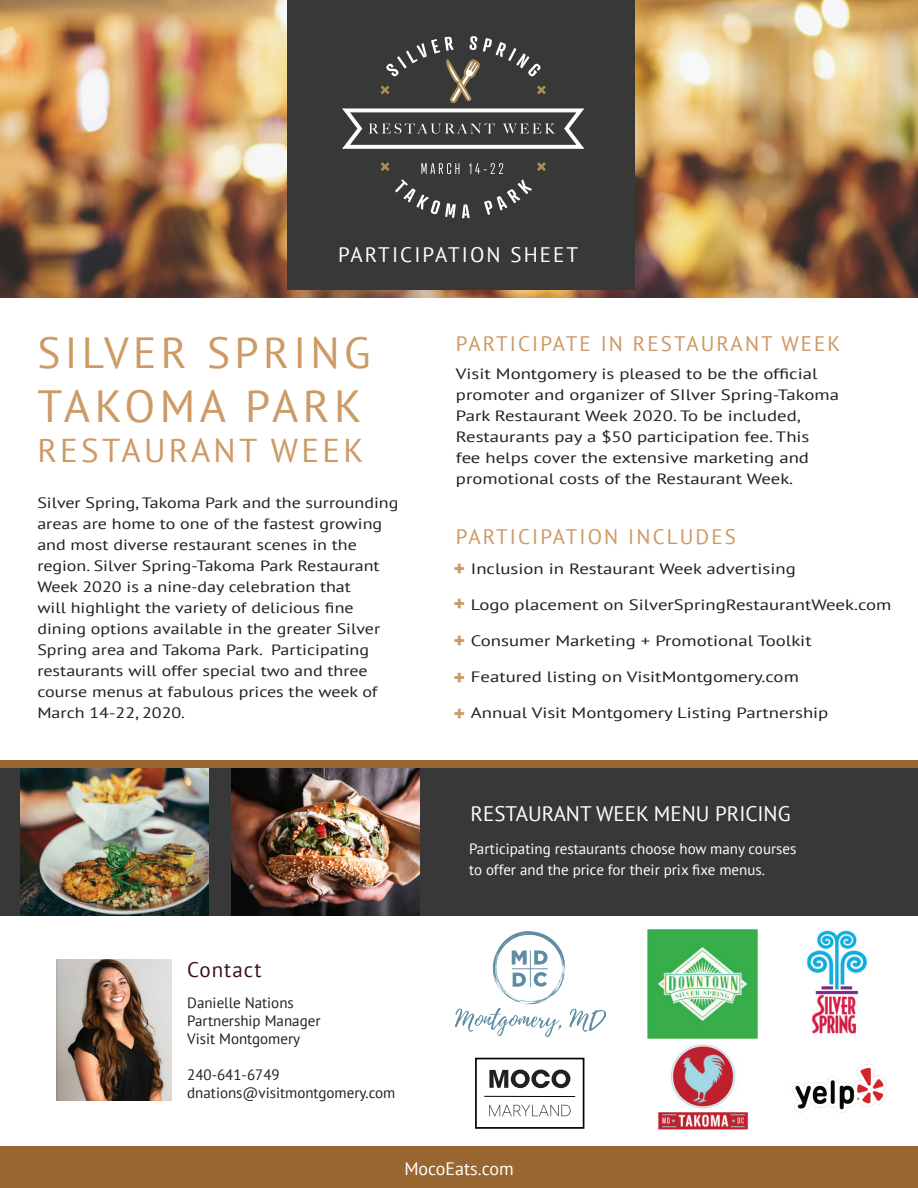
<style>
.page{position:relative;width:918px;height:1188px;background:#fff}
.page>*{position:absolute;margin:0;border:0;box-sizing:border-box;transform-origin:0 0}
.t1{font:45px "PT Sans";letter-spacing:.1em;color:#cd9965}
.t2{font:43.5px "PT Sans";letter-spacing:.1em;color:#cd9965}
.t3{font:33px "PT Sans";letter-spacing:.1em;color:#cd9965}
.t4{font:21px "PT Sans";letter-spacing:.1em;color:#cc9865}
.t5{font:21px "PT Sans";color:#fff}
.t6{font:21px "PT Sans";letter-spacing:.1em;color:#fff}
.t7{font:21px "PT Sans";letter-spacing:.05em;color:#3b1020}
.t8{font:18px "PT Sans";color:#fff}
.t9{font:900 18px/36.2px "Arial";color:#cc9865;text-align:justify}
.t10{font:15px/21px "PT Sans";color:#231f20;scale:1.25 1}
.t11{font:15px/21px "PT Sans";color:#231f20;scale:1.2 1}
.t12{font:15px/18px "PT Sans";color:#231f20}
.t13{font:15px/21px "PT Sans";color:#fff}
</style>
<div class="page">
<div style="left:0;top:768px;width:918px;height:148px;background:#383839"></div>
<div style="left:0;top:756px;width:918px;height:12px;background:#996632"></div>
<img style="left:0;top:0;width:918px;height:298px">
<div style="left:0;top:298px;width:918px;height:462px;background:#fff"></div>
<div style="left:288px;top:0;width:347px;height:289px;background:#383839"></div>
<div style="left:0;top:1147px;width:918px;height:41px;background:#996632"></div>
<img style="left:57px;top:960px;width:114px;height:141px">
<img style="left:648px;top:1032px;width:110px;height:98px">
<img style="left:807px;top:930px;width:60px;height:104px">
<img style="left:791px;top:1064px;width:96px;height:49px">
<img style="left:455px;top:931px;width:151px;height:105px">
<svg style="left:381px;top:162px;width:165px;height:56px"></svg>
<svg style="left:342px;top:109px;width:242px;height:40px"></svg>
<svg style="left:381px;top:36px;width:165px;height:67px"></svg>
<img style="left:21px;top:768px;width:188px;height:148px">
<img style="left:231px;top:768px;width:188px;height:148px">
<img style="left:648px;top:929px;width:109px;height:109px">
<svg style="left:489px;top:1105px;width:82px;height:11px"></svg>
<svg style="left:489px;top:1070px;width:81px;height:18px"></svg>
<div style="left:475px;top:1058px;width:109px;height:71px;border:2px solid #040503"></div>
<hr style="left:484px;top:1096px;width:91px;height:1px;background:#040503">
<h3 class="t6" style="left:338px;top:241px;width:242px">PARTICIPATION SHEET</h3>
<h2 class="t2" style="left:37px;top:325px;width:335px">SILVER SPRING</h2>
<h1 class="t1" style="left:37px;top:378px;width:326px">TAKOMA PARK</h1>
<h3 class="t3" style="left:37px;top:429px;width:328px">RESTAURANT WEEK</h3>
<p class="t11" style="left:37px;top:492px;width:302px">Silver Spring, Takoma Park and the surrounding areas are home to one of the fastest growing and most diverse restaurant scenes in the region. Silver Spring-Takoma Park Restaurant Week 2020 is a nine-day celebration that<br>will highlight the variety of delicious fine dining options available in the greater Silver Spring area and Takoma Park. Participating restaurants will offer special two and three course menus at fabulous prices the week of March 14-22, 2020.</p>
<h3 class="t4" style="left:456px;top:331px;width:386px">PARTICIPATE IN RESTAURANT WEEK</h3>
<p class="t10" style="left:456px;top:363px;width:308px">Visit Montgomery is pleased to be the official promoter and organizer of SIlver Spring-Takoma Park Restaurant Week 2020. To be included, Restaurants pay a $50 participation fee. This<br>fee helps cover the extensive marketing and promotional costs of the Restaurant Week.</p>
<h3 class="t4" style="left:456px;top:523px;width:281px">PARTICIPATION INCLUDES</h3>
<p class="t10" style="left:471px;top:558px;width:261px">Inclusion in Restaurant Week advertising</p>
<p class="t10" style="left:471px;top:594px;width:338px">Logo placement on SilverSpringRestaurantWeek.com</p>
<p class="t10" style="left:471px;top:630px;width:274px">Consumer Marketing + Promotional Toolkit</p>
<p class="t10" style="left:471px;top:666px;width:264px">Featured listing on VisitMontgomery.com</p>
<p class="t10" style="left:471px;top:702px;width:288px">Annual Visit Montgomery Listing Partnership</p>
<p class="t9" style="left:453px;top:550px;width:13px">+ + + + +</p>
<h3 class="t5" style="left:471px;top:800px;width:321px">RESTAURANT WEEK MENU PRICING</h3>
<p class="t13" style="left:469px;top:837px;width:329px">Participating restaurants choose how many courses to offer and the price for their prix fixe menus.</p>
<h3 class="t7" style="left:187px;top:956px;width:76px">Contact</h3>
<p class="t12" style="left:187px;top:994px;width:135px">Danielle Nations<br>Partnership Manager<br>Visit Montgomery</p>
<p class="t12" style="left:187px;top:1066px;width:210px">240-641-6749 dnations@visitmontgomery.com</p>
<p class="t8" style="left:404px;top:1157px;width:111px">MocoEats.com</p>
</div>
